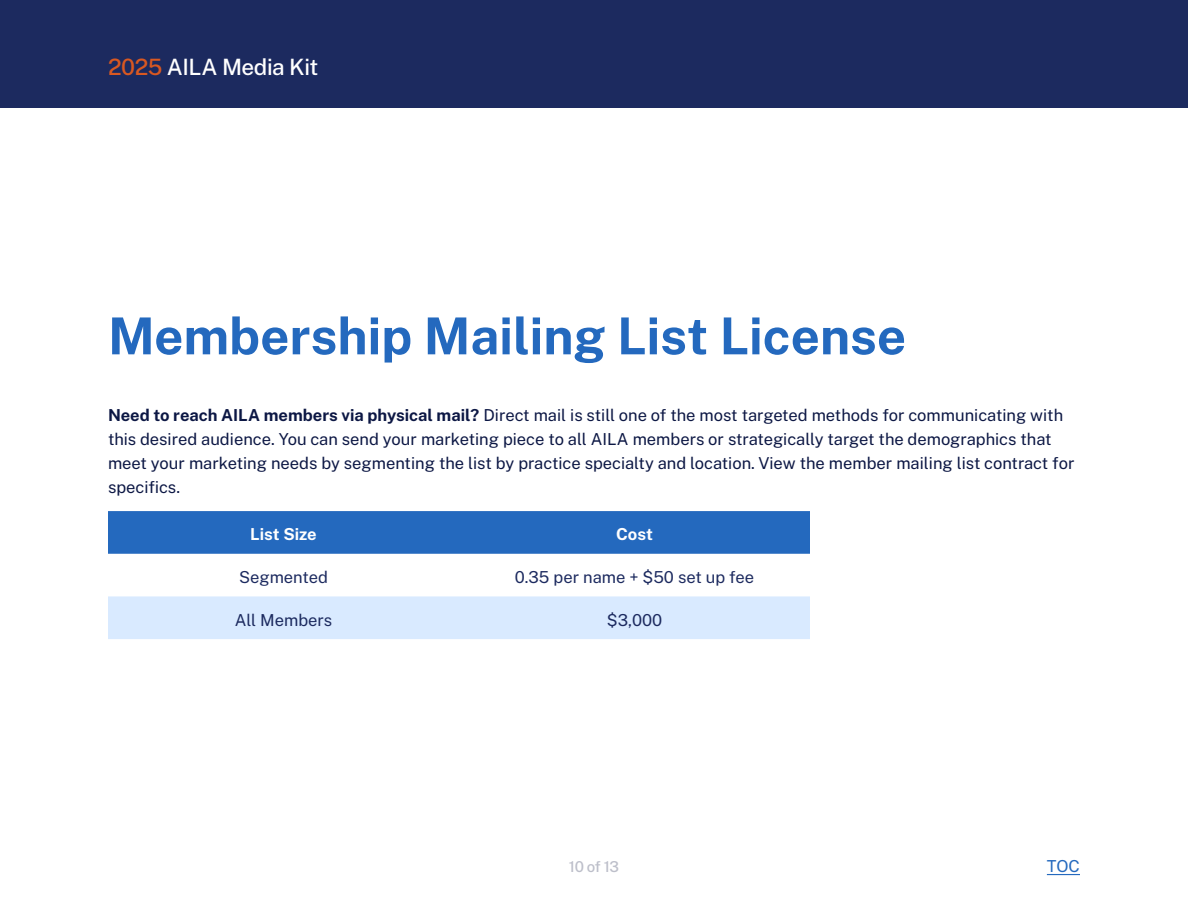
<style>
.page{position:relative;width:1188px;height:918px;background:#fff}
.page>*{position:absolute;margin:0;border:0;box-sizing:border-box;transform-origin:0 0}
.t1{font:700 51px "Public Sans";color:#2469be}
.t2{font:500 22.5px "Public Sans";letter-spacing:-.02em;color:#fff}
.t3{font:16.5px/24px "Public Sans";color:#0c1744}
.t4{font:16.5px "Public Sans";color:#1c2a5f}
.t5{font:700 16.5px "Public Sans";color:#fff}
.t6{font:16.5px "Public Sans";color:#2469be}
.t7{font:500 15px "Public Sans";color:#bdbfca}
.s1{color:#d95821}
.s2{font-weight:700}
</style>
<div class="page">
<div style="left:0;top:0;width:1188px;height:108px;background:#1c2a5f"></div>
<hr style="left:1047px;top:874px;width:33px;height:1px;background:#2469be">
<div style="left:108px;top:511px;width:702px;height:43px;background:#2469be"></div>
<div style="left:108px;top:596px;width:702px;height:43px;background:#d9eaff"></div>
<h2 class="t2" style="left:108px;top:52px;width:212px"><span class="s1">2025</span> AILA Media Kit</h2>
<h1 class="t1" style="left:108px;top:302px;width:800px">Membership Mailing List License</h1>
<p class="t3" style="left:108px;top:403px;width:968px"><span class="s2">Need to reach AILA members via physical mail?</span> Direct mail is still one of the most targeted methods for communicating with this desired audience. You can send your marketing piece to all AILA members or strategically target the demographics that meet your marketing needs by segmenting the list by practice specialty and location. View the member mailing list contract for specifics.</p>
<p class="t5" style="left:250px;top:523px;width:68px">List Size</p>
<p class="t5" style="left:616px;top:523px;width:38px">Cost</p>
<p class="t4" style="left:239px;top:566px;width:90px">Segmented</p>
<p class="t4" style="left:515px;top:566px;width:241px">0.35 per name + $50 set up fee</p>
<p class="t4" style="left:235px;top:609px;width:99px">All Members</p>
<p class="t4" style="left:607px;top:609px;width:57px">$3,000</p>
<p class="t7" style="left:569px;top:856px;width:52px">10 of 13</p>
<p class="t6" style="left:1047px;top:855px;width:35px">TOC</p>
</div>
